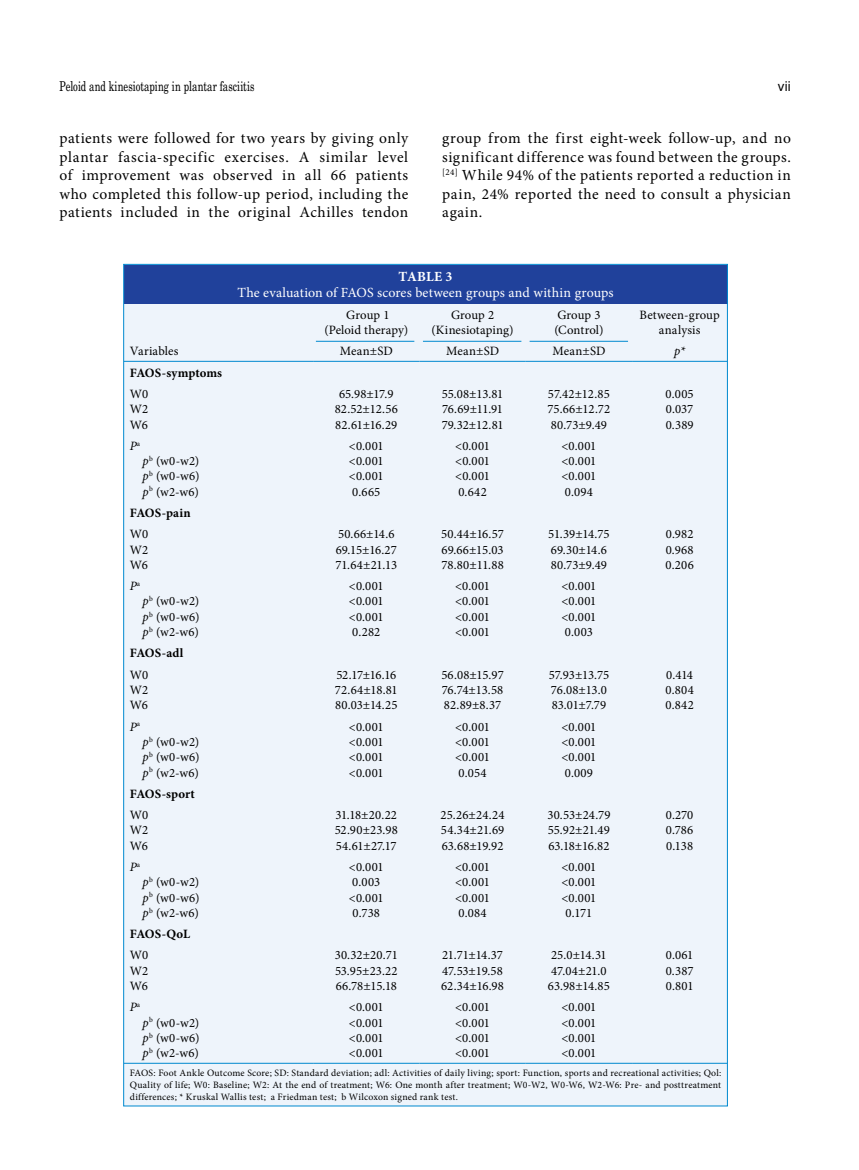
<style>
.page{position:relative;width:859px;height:1170px;background:#fff}
.page>*{position:absolute;margin:0;border:0;box-sizing:border-box;transform-origin:0 0}
.t1{font:15.45px/18.6px "Minion Pro";letter-spacing:.035em;color:#000;text-align:justify}
.t2{font:13.95px "Minion Pro";letter-spacing:.005em;color:#fff}
.t3{font:700 13.95px "Minion Pro";letter-spacing:.01em;color:#fff}
.t4{font:13.5px "Madison Tr";letter-spacing:.005em;color:#000}
.t5{font:13.5px "Helvetica Normal Tr";color:#000}
.t6{font:12.75px/15.3px "Minion Pro";letter-spacing:.005em;color:#000;text-align:justify}
.t7{font:700 12.75px "Minion Pro";letter-spacing:.005em;color:#000}
.t8{font:12.75px/15.3px "Minion Pro";letter-spacing:-.02em;color:#000;text-align:center}
.t9{font:italic 12.75px "Minion Pro";color:#000}
.t10{font:9.75px/11.7px "Minion Pro";letter-spacing:.02em;color:#000;text-align:justify}
.s1{font-style:italic}
</style>
<div class="page">
<div style="left:124px;top:264px;width:603px;height:841px;background:#eef4fb"></div>
<div style="left:124px;top:264px;width:603px;height:39px;background:#20419b"></div>
<hr style="left:124px;top:1062px;width:189px;height:1px;background:#0089cf">
<hr style="left:313px;top:1062px;width:106px;height:1px;background:#0089cf">
<hr style="left:419px;top:1062px;width:107px;height:1px;background:#0089cf">
<hr style="left:526px;top:1062px;width:106px;height:1px;background:#0089cf">
<hr style="left:632px;top:1062px;width:95px;height:1px;background:#0089cf">
<hr style="left:124px;top:361px;width:189px;height:1px;background:#0089cf">
<hr style="left:313px;top:361px;width:106px;height:1px;background:#0089cf">
<hr style="left:419px;top:361px;width:107px;height:1px;background:#0089cf">
<hr style="left:526px;top:361px;width:106px;height:1px;background:#0089cf">
<hr style="left:632px;top:361px;width:95px;height:1px;background:#0089cf">
<hr style="left:316px;top:341px;width:98px;height:1px;background:#0089cf">
<hr style="left:423px;top:341px;width:98px;height:1px;background:#0089cf">
<hr style="left:530px;top:341px;width:98px;height:1px;background:#0089cf">
<p class="t4" style="left:60px;top:78px;width:197px">Peloid and kinesiotaping in plantar fasciitis</p>
<p class="t5" style="left:778px;top:78px;width:14px">vii</p>
<p class="t1" style="left:60px;top:129px;width:350px">patients were followed for two years by giving only plantar fascia-specific exercises. A similar level of improvement was observed in all 66 patients who completed this follow-up period, including the patients included in the original Achilles tendon</p>
<p class="t1" style="left:442px;top:129px;width:350px">group from the first eight-week follow-up, and no significant difference was found between the groups. <sup>[24]</sup> While 94% of the patients reported a reduction in pain, 24% reported the need to consult a physician again.</p>
<p class="t3" style="left:399px;top:266px;width:55px">TABLE 3</p>
<p class="t2" style="left:237px;top:283px;width:378px">The evaluation of FAOS scores between groups and within groups</p>
<p class="t6" style="left:324px;top:307px;width:85px;text-align:center">Group 1<br>(Peloid therapy)</p>
<p class="t6" style="left:431px;top:307px;width:84px;text-align:center">Group 2 (Kinesiotaping)</p>
<p class="t6" style="left:554px;top:307px;width:51px">Group 3 (Control)</p>
<p class="t6" style="left:640px;top:307px;width:82px;text-align:center">Between-group analysis</p>
<p class="t6" style="left:130px;top:343px;width:50px">Variables</p>
<p class="t6" style="left:340px;top:343px;width:54px">Mean±SD</p>
<p class="t6" style="left:446px;top:343px;width:54px">Mean±SD</p>
<p class="t6" style="left:552px;top:343px;width:54px">Mean±SD</p>
<p class="t9" style="left:674px;top:342px;width:13px">p*</p>
<p class="t7" style="left:130px;top:363px;width:94px">FAOS-symptoms</p>
<p class="t6" style="left:130px;top:386px;width:20px">W0<br>W2<br>W6</p>
<p class="t6" style="left:335px;top:386px;width:65px;text-align:center">65.98±17.9<br>82.52±12.56<br>82.61±16.29</p>
<p class="t6" style="left:442px;top:386px;width:63px">55.08±13.81<br>76.69±11.91<br>79.32±12.81</p>
<p class="t6" style="left:548px;top:386px;width:64px">57.42±12.85<br>75.66±12.72<br>80.73±9.49</p>
<p class="t6" style="left:666px;top:386px;width:30px">0.005<br>0.037<br>0.389</p>
<p class="t9" style="left:130px;top:437px;width:12px">P<sup>a</sup></p>
<p class="t6" style="left:143px;top:453px;width:58px"><span class="s1">p</span><sup>b</sup> (w0-w2) <span class="s1">p</span><sup>b</sup> (w0-w6) <span class="s1">p</span><sup>b</sup> (w2-w6)</p>
<p class="t6" style="left:349px;top:438px;width:36px">&lt;0.001 &lt;0.001 &lt;0.001<br>0.665</p>
<p class="t6" style="left:455px;top:438px;width:36px">&lt;0.001 &lt;0.001 &lt;0.001<br>0.642</p>
<p class="t6" style="left:561px;top:438px;width:36px">&lt;0.001 &lt;0.001 &lt;0.001<br>0.094</p>
<p class="t7" style="left:130px;top:504px;width:62px">FAOS-pain</p>
<p class="t6" style="left:130px;top:526px;width:20px">W0<br>W2<br>W6</p>
<p class="t6" style="left:335px;top:526px;width:63px;text-align:left">50.66±14.6<br>69.15±16.27<br>71.64±21.13</p>
<p class="t6" style="left:441px;top:526px;width:64px">50.44±16.57<br>69.66±15.03<br>78.80±11.88</p>
<p class="t6" style="left:548px;top:526px;width:63px;text-align:left">51.39±14.75<br>69.30±14.6<br>80.73±9.49</p>
<p class="t6" style="left:665px;top:526px;width:30px">0.982<br>0.968<br>0.206</p>
<p class="t9" style="left:130px;top:577px;width:12px">P<sup>a</sup></p>
<p class="t6" style="left:143px;top:593px;width:58px"><span class="s1">p</span><sup>b</sup> (w0-w2) <span class="s1">p</span><sup>b</sup> (w0-w6) <span class="s1">p</span><sup>b</sup> (w2-w6)</p>
<p class="t6" style="left:349px;top:578px;width:36px">&lt;0.001 &lt;0.001 &lt;0.001<br>0.282</p>
<p class="t6" style="left:455px;top:578px;width:36px">&lt;0.001 &lt;0.001 &lt;0.001 &lt;0.001</p>
<p class="t6" style="left:561px;top:578px;width:36px">&lt;0.001 &lt;0.001 &lt;0.001<br>0.003</p>
<p class="t7" style="left:130px;top:644px;width:55px">FAOS-adl</p>
<p class="t6" style="left:130px;top:667px;width:20px">W0<br>W2<br>W6</p>
<p class="t6" style="left:335px;top:667px;width:64px">52.17±16.16<br>72.64±18.81<br>80.03±14.25</p>
<p class="t6" style="left:441px;top:667px;width:64px">56.08±15.97<br>76.74±13.58<br>82.89±8.37</p>
<p class="t6" style="left:549px;top:667px;width:62px;text-align:left">57.93±13.75<br>76.08±13.0<br>83.01±7.79</p>
<p class="t6" style="left:665px;top:667px;width:30px">0.414<br>0.804<br>0.842</p>
<p class="t9" style="left:130px;top:717px;width:12px">P<sup>a</sup></p>
<p class="t6" style="left:143px;top:734px;width:58px"><span class="s1">p</span><sup>b</sup> (w0-w2) <span class="s1">p</span><sup>b</sup> (w0-w6) <span class="s1">p</span><sup>b</sup> (w2-w6)</p>
<p class="t6" style="left:349px;top:718px;width:36px">&lt;0.001 &lt;0.001 &lt;0.001 &lt;0.001</p>
<p class="t6" style="left:455px;top:718px;width:36px">&lt;0.001 &lt;0.001 &lt;0.001<br>0.054</p>
<p class="t6" style="left:561px;top:718px;width:36px">&lt;0.001 &lt;0.001 &lt;0.001<br>0.009</p>
<p class="t7" style="left:130px;top:784px;width:67px">FAOS-sport</p>
<p class="t6" style="left:130px;top:807px;width:20px">W0<br>W2<br>W6</p>
<p class="t6" style="left:335px;top:807px;width:65px">31.18±20.22<br>52.90±23.98<br>54.61±27.17</p>
<p class="t6" style="left:441px;top:807px;width:65px">25.26±24.24<br>54.34±21.69<br>63.68±19.92</p>
<p class="t6" style="left:547px;top:807px;width:65px">30.53±24.79<br>55.92±21.49<br>63.18±16.82</p>
<p class="t6" style="left:666px;top:807px;width:29px">0.270<br>0.786<br>0.138</p>
<p class="t9" style="left:130px;top:858px;width:12px">P<sup>a</sup></p>
<p class="t6" style="left:143px;top:874px;width:58px"><span class="s1">p</span><sup>b</sup> (w0-w2) <span class="s1">p</span><sup>b</sup> (w0-w6) <span class="s1">p</span><sup>b</sup> (w2-w6)</p>
<p class="t6" style="left:349px;top:859px;width:36px;text-align:left">&lt;0.001<br>0.003 &lt;0.001<br>0.738</p>
<p class="t6" style="left:455px;top:859px;width:36px">&lt;0.001 &lt;0.001 &lt;0.001<br>0.084</p>
<p class="t8" style="left:561px;top:859px;width:36px">&lt;0.001 &lt;0.001 &lt;0.001<br>0.171</p>
<p class="t7" style="left:130px;top:925px;width:62px">FAOS-QoL</p>
<p class="t6" style="left:130px;top:947px;width:20px">W0<br>W2<br>W6</p>
<p class="t6" style="left:335px;top:947px;width:65px">30.32±20.71<br>53.95±23.22<br>66.78±15.18</p>
<p class="t6" style="left:441px;top:947px;width:64px">21.71±14.37<br>47.53±19.58<br>62.34±16.98</p>
<p class="t6" style="left:548px;top:947px;width:63px;text-align:left">25.0±14.31<br>47.04±21.0<br>63.98±14.85</p>
<p class="t6" style="left:666px;top:947px;width:29px">0.061<br>0.387<br>0.801</p>
<p class="t9" style="left:130px;top:998px;width:12px">P<sup>a</sup></p>
<p class="t6" style="left:143px;top:1014px;width:58px"><span class="s1">p</span><sup>b</sup> (w0-w2) <span class="s1">p</span><sup>b</sup> (w0-w6) <span class="s1">p</span><sup>b</sup> (w2-w6)</p>
<p class="t6" style="left:349px;top:999px;width:36px">&lt;0.001 &lt;0.001 &lt;0.001 &lt;0.001</p>
<p class="t6" style="left:455px;top:999px;width:36px">&lt;0.001 &lt;0.001 &lt;0.001 &lt;0.001</p>
<p class="t6" style="left:561px;top:999px;width:36px">&lt;0.001 &lt;0.001 &lt;0.001 &lt;0.001</p>
<p class="t10" style="left:130px;top:1067px;width:593px">FAOS: Foot Ankle Outcome Score; SD: Standard deviation; adl: Activities of daily living; sport: Function, sports and recreational activities; Qol:<br>Quality of life; W0: Baseline; W2: At the end of treatment; W6: One month after treatment; W0-W2, W0-W6, W2-W6: Pre- and posttreatment differences; * Kruskal Wallis test; a Friedman test; b Wilcoxon signed rank test.</p>
</div>
